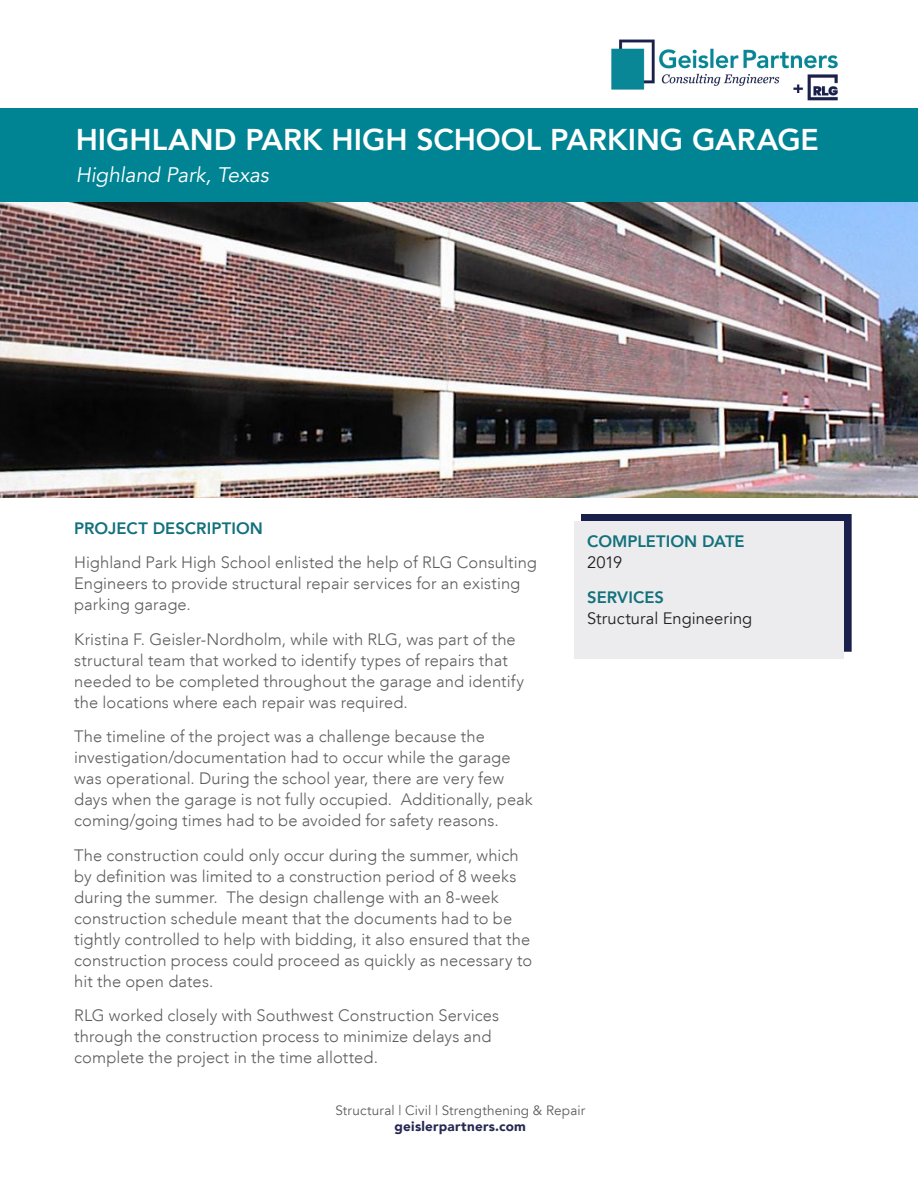
<style>
.page{position:relative;width:918px;height:1188px;background:#fff}
.page>*{position:absolute;margin:0;border:0;box-sizing:border-box;transform-origin:0 0}
.project_name{font:800 30px "Avenir LT";color:#fff}
.project_location{font:italic 21px "Avenir LT";letter-spacing:-.005em;color:#fff}
.project_description{font:300 16.5px/21px "Avenir LT";letter-spacing:.005em;color:#5e5d5c}
.proj_side_body_3{font:16.5px "Avenir LT";color:#231f20}
.proj_side_body_3-2{font:800 16.5px "Avenir LT";letter-spacing:.005em;color:#12717c}
.proj_side_header1{font:800 16.5px "Avenir LT";letter-spacing:.005em;color:#12717c}
.proj_side_header3{font:800 16.5px "Avenir LT";letter-spacing:.005em;color:#12717c}
.proj_side_body_1{font:16.5px "Avenir LT";color:#231f20}
.body{font:13.5px/16.5px "Avenir LT";letter-spacing:.01em;color:#5e5d5c;text-align:center}
.s1{font-weight:900;color:#262a52}
</style>
<div class="page">
<img style="left:611px;top:39px;width:227px;height:62px">
<img style="left:0;top:201px;width:918px;height:296px">
<div style="left:0;top:108px;width:918px;height:93px;background:#008494"></div>
<div style="left:581px;top:514px;width:270px;height:137px;background:#19204b"></div>
<div style="left:574px;top:521px;width:270px;height:138px;background:#ececee"></div>
<p class="project_name" style="left:76px;top:122px;width:745px">HIGHLAND PARK HIGH SCHOOL PARKING GARAGE</p>
<p class="project_location" style="left:76px;top:163px;width:195px">Highland Park, Texas</p>
<p class="proj_side_body_3-2" style="left:74px;top:518px;width:190px">PROJECT DESCRIPTION</p>
<p class="project_description" style="left:74px;top:552px;width:464px">Highland Park High School enlisted the help of RLG Consulting<br>Engineers to provide structural repair services for an existing parking garage.</p>
<p class="project_description" style="left:74px;top:629px;width:451px">Kristina F. Geisler-Nordholm, while with RLG, was part of the structural team that worked to identify types of repairs that needed to be completed throughout the garage and identify the locations where each repair was required.</p>
<p class="project_description" style="left:74px;top:726px;width:460px">The timeline of the project was a challenge because the investigation/documentation had to occur while the garage was operational. During the school year, there are very few days when the garage is not fully occupied. Additionally, peak coming/going times had to be avoided for safety reasons.</p>
<p class="project_description" style="left:74px;top:845px;width:459px">The construction could only occur during the summer, which by definition was limited to a construction period of 8 weeks during the summer. The design challenge with an 8-week construction schedule meant that the documents had to be tightly controlled to help with bidding, it also ensured that the construction process could proceed as quickly as necessary to hit the open dates.</p>
<p class="project_description" style="left:74px;top:1005px;width:427px">RLG worked closely with Southwest Construction Services through the construction process to minimize delays and complete the project in the time allotted.</p>
<p class="proj_side_header1" style="left:587px;top:532px;width:159px">COMPLETION DATE</p>
<p class="proj_side_body_1" style="left:587px;top:553px;width:37px">2019</p>
<p class="proj_side_header3" style="left:587px;top:587px;width:78px">SERVICES</p>
<p class="proj_side_body_3" style="left:587px;top:609px;width:167px">Structural Engineering</p>
<p class="body" style="left:335px;top:1102px;width:251px">Structural | Civil | Strengthening &amp; Repair <span class="s1">geislerpartners.com</span></p>
</div>
